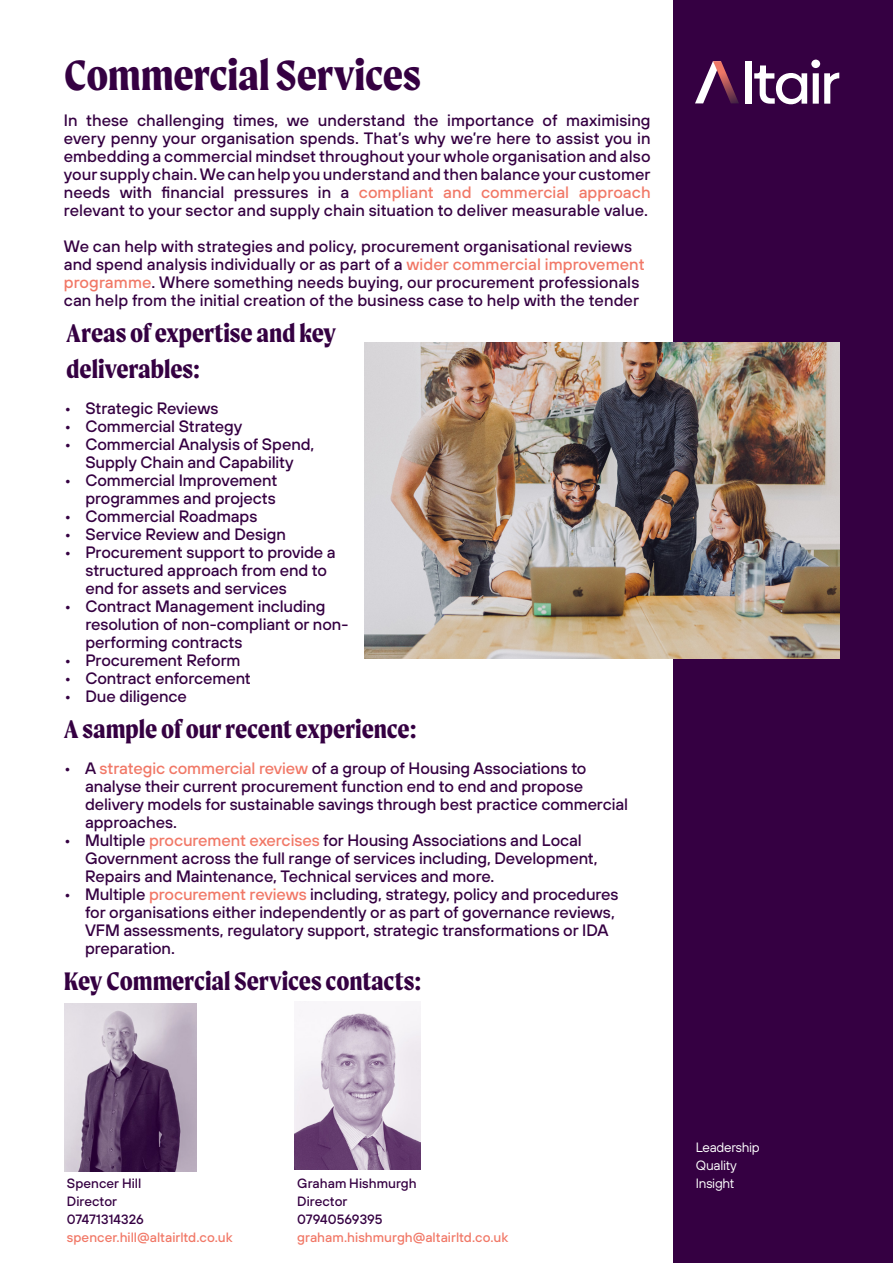
<style>
.page{position:relative;width:893px;height:1263px;background:#fff}
.page>*{position:absolute;margin:0;border:0;box-sizing:border-box;transform-origin:0 0}
.t1{font:700 45px "Moret";letter-spacing:-.005em;color:#350042}
.t2{font:700 27px/36px "Moret";color:#350042}
.t3{font:500 16.5px/18px "TT Hoves";letter-spacing:-.005em;color:#350042}
.Body_copy{font:500 13.5px "TT Hoves";color:#350042}
.Body_copy-2{font:500 13.5px "TT Hoves";color:#f17867}
.t4{font:13.5px "TT Hoves";letter-spacing:-.02em;color:#fff}
.s1{color:#f17867}
</style>
<div class="page">
<div style="left:673px;top:0;width:220px;height:1263px;background:#350042"></div>
<div style="left:745px;top:62px;width:6px;height:42px;background:#fff"></div>
<svg style="left:754px;top:59px;width:85px;height:45px"></svg>
<svg style="left:695px;top:61px;width:44px;height:42px"></svg>
<img style="left:64px;top:1004px;width:133px;height:167px">
<img style="left:365px;top:342px;width:475px;height:317px">
<img style="left:294px;top:1002px;width:126px;height:167px">
<p class="t1" style="left:64px;top:49px;width:359px">Commercial Services</p>
<p class="t3" style="left:64px;top:111px;width:588px;text-align:justify">In these challenging times, we understand the importance of maximising every penny your organisation spends. That’s why we’re here to assist you in embedding a commercial mindset throughout your whole organisation and also your supply chain. We can help you understand and then balance your customer needs with financial pressures in a <span class="s1">compliant and commercial approach </span>relevant to your sector and supply chain situation to deliver measurable value.</p>
<p class="t3" style="left:64px;top:237px;width:570px">We can help with strategies and policy, procurement organisational reviews</p>
<p class="t3" style="left:64px;top:255px;width:582px">and spend analysis individually or as part of a <span class="s1">wider commercial improvement</span></p>
<p class="t3" style="left:64px;top:273px;width:577px"><span class="s1">programme</span>. Where something needs buying, our procurement professionals</p>
<p class="t3" style="left:64px;top:291px;width:577px">can help from the initial creation of the business case to help with the tender</p>
<p class="t2" style="left:66px;top:315px;width:271px">Areas of expertise and key deliverables:</p>
<p class="t3" style="left:64px;top:399px;width:156px">• Strategic Reviews</p>
<p class="t3" style="left:64px;top:417px;width:180px">• Commercial Strategy</p>
<p class="t3" style="left:64px;top:435px;width:252px;text-align:center">• Commercial Analysis of Spend,<br>Supply Chain and Capability</p>
<p class="t3" style="left:64px;top:471px;width:215px;text-align:right">• Commercial Improvement programmes and projects</p>
<p class="t3" style="left:64px;top:507px;width:195px">• Commercial Roadmaps</p>
<p class="t3" style="left:64px;top:525px;width:223px">• Service Review and Design</p>
<p class="t3" style="left:85px;top:543px;width:252px;text-indent:-21px">• Procurement support to provide a structured approach from end to end for assets and services</p>
<p class="t3" style="left:85px;top:597px;width:264px;text-indent:-21px">• Contract Management including resolution of non-compliant or non&shy;performing contracts</p>
<p class="t3" style="left:64px;top:651px;width:178px">• Procurement Reform</p>
<p class="t3" style="left:64px;top:669px;width:188px">• Contract enforcement</p>
<p class="t3" style="left:64px;top:687px;width:124px">• Due diligence</p>
<p class="t2" style="left:64px;top:711px;width:355px">A sample of our recent experience:</p>
<p class="t3" style="left:85px;top:759px;width:545px;text-indent:-21px">• A <span class="s1">strategic commercial review</span> of a group of Housing Associations to analyse their current procurement function end to end and propose delivery models for sustainable savings through best practice commercial approaches.</p>
<p class="t3" style="left:85px;top:831px;width:514px;text-indent:-21px">• Multiple <span class="s1">procurement exercises</span> for Housing Associations and Local<br>Government across the full range of services including, Development,<br>Repairs and Maintenance, Technical services and more.</p>
<p class="t3" style="left:85px;top:885px;width:535px;text-indent:-21px">• Multiple <span class="s1">procurement reviews</span> including, strategy, policy and procedures for organisations either independently or as part of governance reviews, VFM assessments, regulatory support, strategic transformations or IDA preparation.</p>
<p class="t2" style="left:64px;top:963px;width:359px">Key Commercial Services contacts:</p>
<p class="Body_copy" style="left:67px;top:1175px;width:76px">Spencer Hill</p>
<p class="Body_copy" style="left:67px;top:1193px;width:52px">Director</p>
<p class="Body_copy" style="left:67px;top:1211px;width:78px">07471314326</p>
<p class="Body_copy-2" style="left:67px;top:1229px;width:167px">spencer.hill@altairltd.co.uk</p>
<p class="Body_copy" style="left:297px;top:1175px;width:121px">Graham Hishmurgh</p>
<p class="Body_copy" style="left:297px;top:1193px;width:52px">Director</p>
<p class="Body_copy" style="left:297px;top:1211px;width:87px">07940569395</p>
<p class="Body_copy-2" style="left:297px;top:1229px;width:212px">graham.hishmurgh@altairltd.co.uk</p>
<p class="t4" style="left:696px;top:1139px;width:65px">Leadership</p>
<p class="t4" style="left:696px;top:1157px;width:42px">Quality</p>
<p class="t4" style="left:696px;top:1175px;width:40px">Insight</p>
</div>
